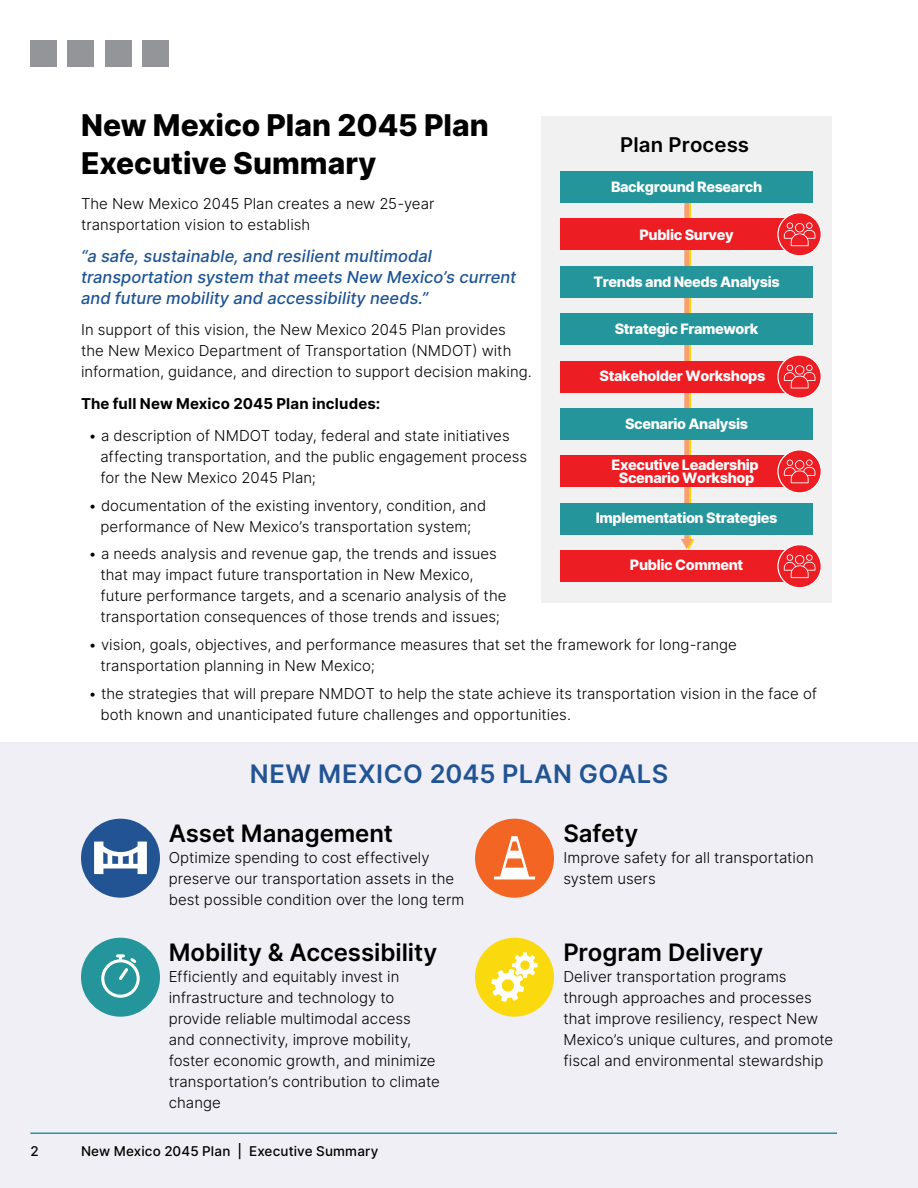
<style>
.page{position:relative;width:918px;height:1188px;background:#fff}
.page>*{position:absolute;margin:0;border:0;box-sizing:border-box;transform-origin:0 0}
.t1{font:800 30px/38.2px "Inter";color:#000}
.t2{font:600 25.5px "Inter";letter-spacing:.02em;color:#225494}
.t3{font:600 24px "Inter";letter-spacing:-.005em;color:#000}
.t4{font:600 20.4px "Inter";letter-spacing:.005em;color:#000}
.t5{font:italic 500 16.5px/21px "Inter";color:#1e5494}
.t6{font:300 15px/21px "Inter";letter-spacing:.005em;color:#000}
.t7{font:700 15px "Inter";letter-spacing:.01em;color:#000}
.t8{font:800 14.4px/13.2px "Inter";letter-spacing:-.025em;color:#fff;text-align:center}
.t9{font:500 13.5px "Inter";letter-spacing:.01em;color:#000}
</style>
<div class="page">
<div style="left:541px;top:117px;width:291px;height:486px;background:#f1f1f2"></div>
<svg style="left:681px;top:203px;width:14px;height:347px"></svg>
<div style="left:560px;top:171px;width:253px;height:32px;background:#24959b"></div>
<div style="left:560px;top:266px;width:253px;height:31px;background:#24959b"></div>
<div style="left:560px;top:314px;width:253px;height:31px;background:#24959b"></div>
<div style="left:560px;top:408px;width:253px;height:32px;background:#24959b"></div>
<div style="left:560px;top:503px;width:253px;height:31px;background:#24959b"></div>
<div style="left:560px;top:219px;width:253px;height:31px;background:#ed1d24"></div>
<svg style="left:778px;top:213px;width:43px;height:43px"></svg>
<div style="left:777px;top:212px;width:45px;height:44px;border:1px solid #fff;border-radius:50%"></div>
<svg style="left:784px;top:222px;width:31px;height:24px"></svg>
<div style="left:560px;top:361px;width:253px;height:31px;background:#ed1d24"></div>
<svg style="left:778px;top:355px;width:43px;height:43px"></svg>
<div style="left:777px;top:354px;width:45px;height:45px;border:1px solid #fff;border-radius:50%"></div>
<svg style="left:784px;top:365px;width:31px;height:23px"></svg>
<div style="left:560px;top:456px;width:253px;height:31px;background:#ed1d24"></div>
<svg style="left:778px;top:450px;width:43px;height:43px"></svg>
<div style="left:777px;top:449px;width:45px;height:45px;border:1px solid #fff;border-radius:50%"></div>
<svg style="left:784px;top:460px;width:31px;height:23px"></svg>
<div style="left:560px;top:551px;width:253px;height:31px;background:#ed1d24"></div>
<svg style="left:778px;top:545px;width:43px;height:43px"></svg>
<div style="left:777px;top:544px;width:45px;height:44px;border:1px solid #fff;border-radius:50%"></div>
<svg style="left:784px;top:554px;width:31px;height:24px"></svg>
<div style="left:0;top:742px;width:918px;height:446px;background:#efeff5"></div>
<div style="left:475px;top:819px;width:79px;height:79px;background:#f26522;border-radius:50%"></div>
<svg style="left:494px;top:836px;width:41px;height:43px"></svg>
<div style="left:81px;top:938px;width:79px;height:79px;background:#24959b;border-radius:50%"></div>
<svg style="left:101px;top:954px;width:39px;height:44px"></svg>
<div style="left:81px;top:819px;width:79px;height:79px;background:#225494;border-radius:50%"></div>
<svg style="left:94px;top:842px;width:53px;height:32px"></svg>
<div style="left:475px;top:938px;width:79px;height:79px;background:#fad90e;border-radius:50%"></div>
<svg style="left:491px;top:952px;width:47px;height:50px"></svg>
<hr style="left:30px;top:1132px;width:807px;height:2px;background:#24959b">
<div style="left:142px;top:40px;width:27px;height:28px;background:#939598"></div>
<div style="left:105px;top:40px;width:27px;height:28px;background:#939598"></div>
<div style="left:68px;top:40px;width:26px;height:28px;background:#939598"></div>
<div style="left:30px;top:40px;width:27px;height:28px;background:#939598"></div>
<h1 class="t1" style="left:81px;top:105px;width:409px">New Mexico Plan 2045 Plan<br>Executive Summary</h1>
<p class="t6" style="left:81px;top:193px;width:355px">The New Mexico 2045 Plan creates a new 25-year transportation vision to establish</p>
<p class="t5" style="left:81px;top:245px;width:437px">“a safe, sustainable, and resilient multimodal transportation system that meets New Mexico’s current and future mobility and accessibility needs.”</p>
<p class="t6" style="left:81px;top:319px;width:452px">In support of this vision, the New Mexico 2045 Plan provides the New Mexico Department of Transportation (NMDOT) with information, guidance, and direction to support decision making.</p>
<p class="t7" style="left:81px;top:393px;width:301px">The full New Mexico 2045 Plan includes:</p>
<p class="t6" style="left:100px;top:425px;width:428px;text-indent:-12px">• a description of NMDOT today, federal and state initiatives affecting transportation, and the public engagement process for the New Mexico 2045 Plan;</p>
<p class="t6" style="left:88px;top:495px;width:399px;text-align:center">• documentation of the existing inventory, condition, and performance of New Mexico’s transportation system;</p>
<p class="t6" style="left:100px;top:543px;width:408px;text-indent:-12px">• a needs analysis and revenue gap, the trends and issues that may impact future transportation in New Mexico, future performance targets, and a scenario analysis of the transportation consequences of those trends and issues;</p>
<p class="t6" style="left:100px;top:634px;width:638px;text-indent:-12px">• vision, goals, objectives, and performance measures that set the framework for long-range transportation planning in New Mexico;</p>
<p class="t6" style="left:100px;top:683px;width:718px;text-indent:-12px">• the strategies that will prepare NMDOT to help the state achieve its transportation vision in the face of both known and unanticipated future challenges and opportunities.</p>
<h3 class="t4" style="left:620px;top:130px;width:130px">Plan Process</h3>
<p class="t8" style="left:611px;top:180px;width:153px">Background Research</p>
<p class="t8" style="left:640px;top:228px;width:96px">Public Survey</p>
<p class="t8" style="left:593px;top:275px;width:188px">Trends and Needs Analysis</p>
<p class="t8" style="left:615px;top:322px;width:145px">Strategic Framework</p>
<p class="t8" style="left:600px;top:369px;width:167px">Stakeholder Workshops</p>
<p class="t8" style="left:625px;top:417px;width:124px">Scenario Analysis</p>
<p class="t8" style="left:612px;top:458px;width:149px">Executive Leadership<br>Scenario Workshop</p>
<p class="t8" style="left:596px;top:511px;width:183px">Implementation Strategies</p>
<p class="t8" style="left:630px;top:558px;width:115px">Public Comment</p>
<h2 class="t2" style="left:250px;top:755px;width:420px">NEW MEXICO 2045 PLAN GOALS</h2>
<h3 class="t3" style="left:169px;top:816px;width:226px">Asset Management</h3>
<p class="t6" style="left:169px;top:847px;width:297px">Optimize spending to cost effectively preserve our transportation assets in the best possible condition over the long term</p>
<h3 class="t3" style="left:169px;top:935px;width:270px">Mobility &amp; Accessibility</h3>
<p class="t6" style="left:169px;top:966px;width:273px">Efficiently and equitably invest in infrastructure and technology to provide reliable multimodal access and connectivity, improve mobility, foster economic growth, and minimize transportation’s contribution to climate change</p>
<p class="t9" style="left:30px;top:1142px;width:10px">2</p>
<p class="t9" style="left:81px;top:1142px;width:299px">New Mexico 2045 Plan | Executive Summary</p>
<h3 class="t3" style="left:563px;top:816px;width:76px">Safety</h3>
<p class="t6" style="left:563px;top:847px;width:252px">Improve safety for all transportation system users</p>
<h3 class="t3" style="left:563px;top:935px;width:201px">Program Delivery</h3>
<p class="t6" style="left:563px;top:966px;width:271px">Deliver transportation programs through approaches and processes that improve resiliency, respect New Mexico’s unique cultures, and promote fiscal and environmental stewardship</p>
</div>
